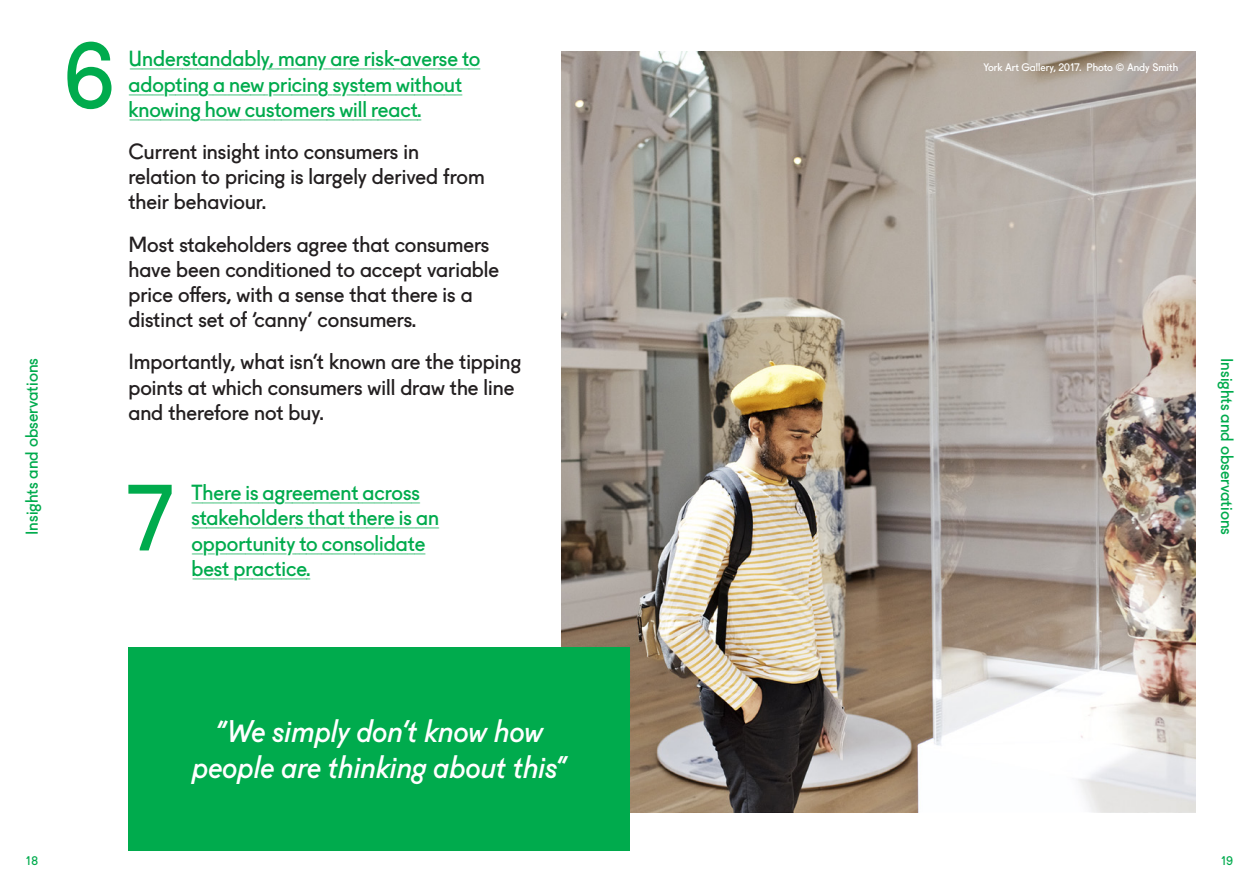
<style>
.page{position:relative;width:1259px;height:893px;background:#fff}
.page>*{position:absolute;margin:0;border:0;box-sizing:border-box;transform-origin:0 0}
.Body_Copy_Large_Red{font:90px "Fugue Art Fund";color:#00ab4d}
.Graph_Header{font:italic 30px/36px "Fugue Art Fund";color:#fff;text-align:center}
.Body_Copy_Regular{font:21px/25.2px "Fugue Art Fund";color:#231f20}
.Body_Copy_Regular-2{font:21px/25.2px "Fugue Art Fund Underscore";color:#00ab4d}
.t1{font:16.5px "Fugue Art Fund";color:#00ab4d}
.t2{font:12px "Fugue Art Fund";color:#00ab4d}
.t3{font:10.5px "Fugue Art Fund";color:#fff}
</style>
<div class="page">
<img style="left:561px;top:51px;width:634px;height:761px">
<div style="left:128px;top:647px;width:501px;height:203px;background:#00ab4d"></div>
<p class="t1" style="left:19px;top:535px;width:179px;rotate:-90deg">Insights and observations</p>
<p class="Body_Copy_Large_Red" style="left:64px;top:5px;width:51px">6</p>
<p class="Body_Copy_Regular-2" style="left:128px;top:44px;width:353px">Understandably, many are risk-averse to adopting a new pricing system without knowing how customers will react.</p>
<p class="Body_Copy_Regular" style="left:128px;top:137px;width:358px">Current insight into consumers in relation to pricing is largely derived from their behaviour.</p>
<p class="Body_Copy_Regular" style="left:128px;top:229px;width:372px">Most stakeholders agree that consumers have been conditioned to accept variable price offers, with a sense that there is a distinct set of ‘canny’ consumers.</p>
<p class="Body_Copy_Regular" style="left:128px;top:347px;width:394px">Importantly, what isn’t known are the tipping points at which consumers will draw the line and therefore not buy.</p>
<p class="Body_Copy_Large_Red" style="left:128px;top:447px;width:46px">7</p>
<p class="Body_Copy_Regular-2" style="left:191px;top:478px;width:249px">There is agreement across stakeholders that there is an opportunity to consolidate best practice.</p>
<p class="Graph_Header" style="left:192px;top:710px;width:376px">“We simply don’t know how people are thinking about this”</p>
<p class="t3" style="left:983px;top:59px;width:196px">York Art Gallery, 2017. Photo © Andy Smith</p>
<p class="t1" style="left:1240px;top:358px;width:179px;rotate:90deg">Insights and observations</p>
<p class="t2" style="left:26px;top:852px;width:14px">18</p>
<p class="t2" style="left:1221px;top:852px;width:14px">19</p>
</div>
